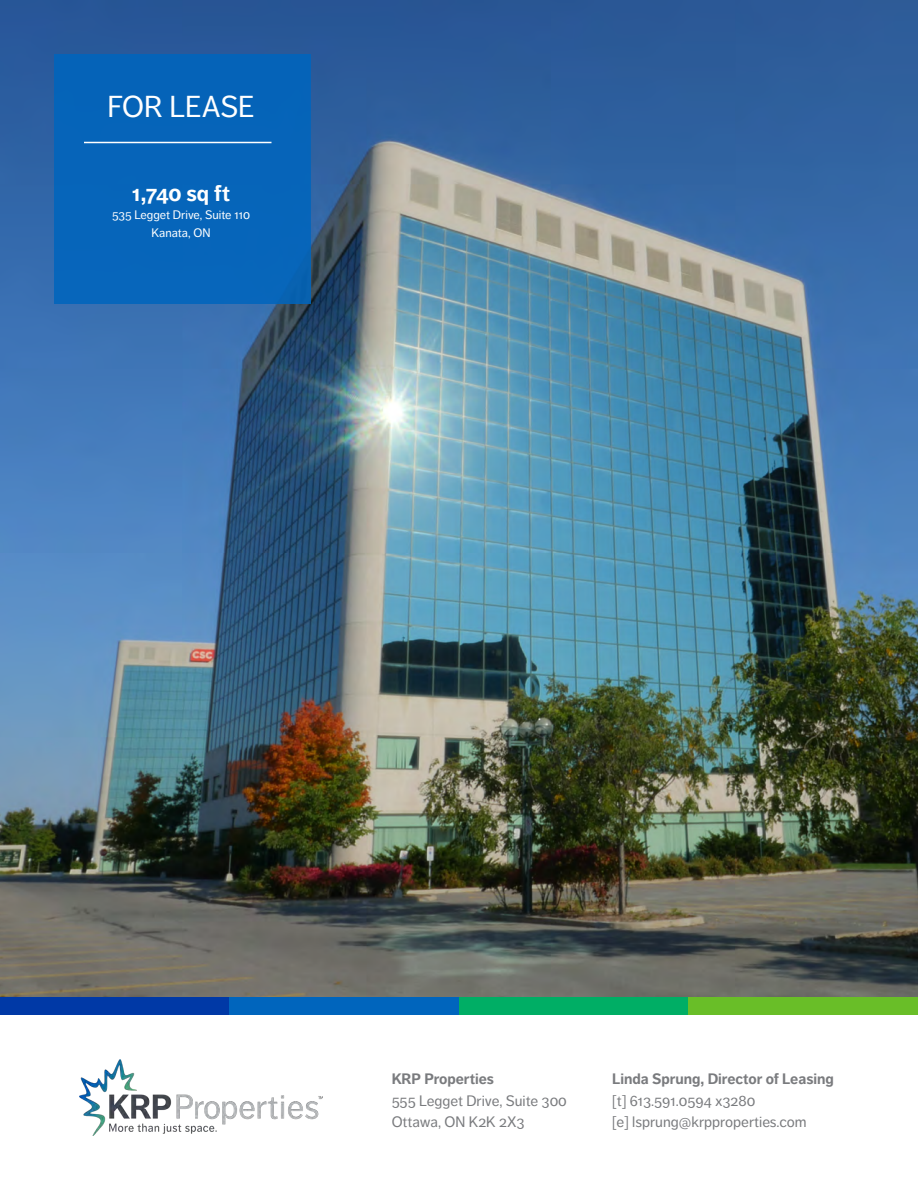
<style>
.page{position:relative;width:918px;height:1188px;background:#fff}
.page>*{position:absolute;margin:0;border:0;box-sizing:border-box;transform-origin:0 0}
.t1{font:30px "Dagny OT";color:#fff}
.t2{font:700 22.05px "Dagny OT";color:#fff}
.t3{font:15px/21.6px "Dagny OT";color:#4d4f53}
.t4{font:700 15px "Dagny OT";color:#4d4f53}
.t5{font:12.3px "Dagny OT";color:#fff}
</style>
<div class="page">
<img style="left:80px;top:1059px;width:242px;height:76px">
<img style="left:0;top:0;width:918px;height:998px">
<div style="left:0;top:998px;width:230px;height:18px;background:#0039a6"></div>
<div style="left:230px;top:998px;width:229px;height:18px;background:#0065bd"></div>
<div style="left:459px;top:998px;width:229px;height:18px;background:#00ae65"></div>
<div style="left:688px;top:998px;width:230px;height:18px;background:#69be28"></div>
<div style="left:54px;top:54px;width:256px;height:249px;background:#0065bd"></div>
<hr style="left:84px;top:142px;width:188px;height:1px;background:#fff">
<p class="t1" style="left:107px;top:90px;width:149px">FOR LEASE</p>
<p class="t2" style="left:132px;top:181px;width:99px">1,740 sq ft</p>
<p class="t5" style="left:112px;top:208px;width:140px">535 Legget Drive, Suite 110</p>
<p class="t5" style="left:152px;top:225px;width:60px">Kanata, ON</p>
<p class="t4" style="left:392px;top:1070px;width:104px">KRP Properties</p>
<p class="t3" style="left:392px;top:1090px;width:177px">555 Legget Drive, Suite 300<br>Ottawa, ON K2K 2X3</p>
<p class="t4" style="left:612px;top:1070px;width:223px">Linda Sprung, Director of Leasing</p>
<p class="t3" style="left:612px;top:1090px;width:196px">[t] 613.591.0594 x3280<br>[e] lsprung@krpproperties.com</p>
</div>
